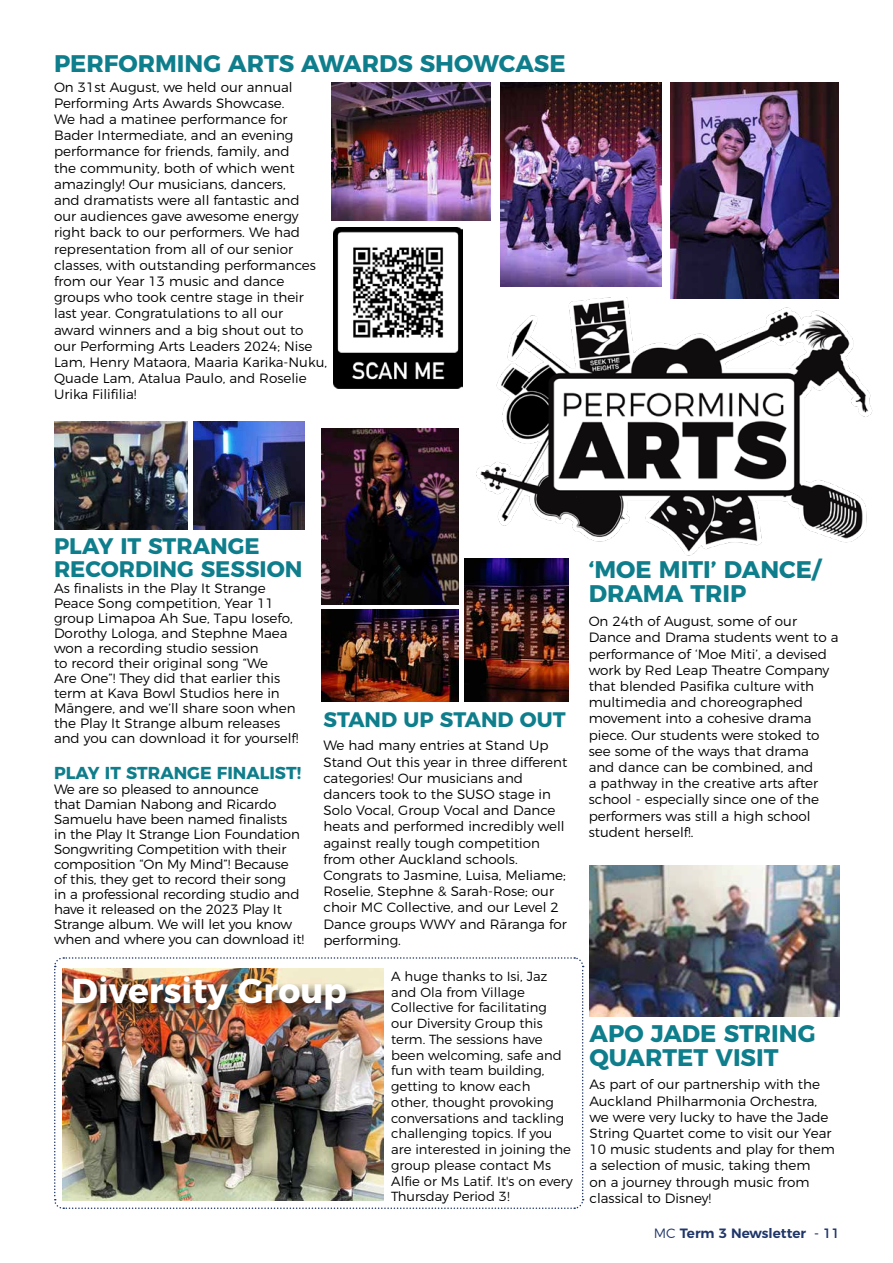
<style>
.page{position:relative;width:893px;height:1263px;background:#fff}
.page>*{position:absolute;margin:0;border:0;box-sizing:border-box;transform-origin:0 0}
.t1{font:700 34.5px "Montserrat";color:#fff}
.t2{font:700 24px/24px "Montserrat";color:#0f7e8c}
.t3{font:700 22.5px/22.5px "Montserrat";color:#0f7e8c}
.t4{font:700 21px "Montserrat";color:#0f7e8c}
.t5{font:700 17.25px "Montserrat";color:#0f7e8c}
.t6{font:300 13.5px/16.2px "Montserrat";color:#000}
.t7{font:600 13.5px "Montserrat";color:#20366a}
.t8{font:300 13.2px/15.8px "Montserrat";color:#000}
.s1{font-weight:300}
.s2{font-weight:400}
</style>
<div class="page">
<svg style="left:54px;top:957px;width:530px;height:252px"></svg>
<img style="left:501px;top:83px;width:160px;height:203px">
<img style="left:671px;top:83px;width:167px;height:215px">
<img style="left:332px;top:83px;width:159px;height:138px">
<img style="left:333px;top:227px;width:130px;height:161px">
<img style="left:63px;top:968px;width:320px;height:232px">
<div style="left:72px;top:974px;width:288px;height:49px;background:#000;opacity:.75"></div>
<img style="left:54px;top:421px;width:134px;height:108px">
<img style="left:193px;top:421px;width:111px;height:108px">
<img style="left:321px;top:428px;width:138px;height:177px">
<img style="left:321px;top:610px;width:138px;height:92px">
<img style="left:465px;top:559px;width:103px;height:143px">
<img style="left:589px;top:866px;width:251px;height:151px">
<img style="left:476px;top:298px;width:397px;height:261px">
<h2 class="t2" style="left:54px;top:49px;width:513px">PERFORMING ARTS AWARDS SHOWCASE</h2>
<p class="t6" style="left:54px;top:77px;width:275px">On 31st August, we held our annual Performing Arts Awards Showcase.<br>We had a matinee performance for Bader Intermediate, and an evening performance for friends, family, and<br>the community, both of which went amazingly! Our musicians, dancers,<br>and dramatists were all fantastic and<br>our audiences gave awesome energy right back to our performers. We had representation from all of our senior classes, with outstanding performances from our Year 13 music and dance groups who took centre stage in their last year. Congratulations to all our award winners and a big shout out to our Performing Arts Leaders 2024; Nise Lam, Henry Mataora, Maaria Karika-Nuku, Quade Lam, Atalua Paulo, and Roselie Urika Filifilia!</p>
<h3 class="t3" style="left:54px;top:533px;width:250px">PLAY IT STRANGE<br>RECORDING SESSION</h3>
<p class="t6" style="left:54px;top:580px;width:246px;line-height:15px">As finalists in the Play It Strange Peace Song competition, Year 11 group Limapoa Ah Sue, Tapu Iosefo, Dorothy Lologa, and Stephne Maea won a recording studio session<br>to record their original song “We<br>Are One”! They did that earlier this term at Kava Bowl Studios here in Māngere, and we’ll share soon when the Play It Strange album releases and you can download it for yourself!</p>
<h3 class="t4" style="left:323px;top:702px;width:244px">STAND UP STAND OUT</h3>
<p class="t6" style="left:323px;top:736px;width:245px">We had many entries at Stand Up<br>Stand Out this year in three different categories! Our musicians and dancers took to the SUSO stage in<br>Solo Vocal, Group Vocal and Dance heats and performed incredibly well against really tough competition from other Auckland schools.<br>Congrats to Jasmine, Luisa, Meliame;<br>Roselie, Stephne &amp; Sarah-Rose; our choir MC Collective, and our Level 2<br>Dance groups WWY and Rāranga for performing.</p>
<p class="t5" style="left:54px;top:759px;width:249px">PLAY IT STRANGE FINALIST!</p>
<p class="t6" style="left:54px;top:781px;width:252px;line-height:15px">We are so pleased to announce<br>that Damian Nabong and Ricardo Samuelu have been named finalists<br>in the Play It Strange Lion Foundation Songwriting Competition with their composition “On My Mind”! Because of this, they get to record their song<br>in a professional recording studio and have it released on the 2023 Play It Strange album. We will let you know when and where you can download it!</p>
<h1 class="t1" style="left:72px;top:962px;width:277px">Diversity Group</h1>
<p class="t8" style="left:391px;top:967px;width:183px">A huge thanks to Isi, Jaz and Ola from Village<br>Collective for facilitating<br>our Diversity Group this term. The sessions have been welcoming, safe and fun with team building, getting to know each<br>other, thought provoking conversations and tackling challenging topics. If you are interested in joining the group please contact Ms<br>Alfie or Ms Latif. It's on every<br>Thursday Period 3!</p>
<h2 class="t2" style="left:589px;top:556px;width:233px">‘MOE MITI’ DANCE/<br>DRAMA TRIP</h2>
<p class="t6" style="left:589px;top:612px;width:251px">On 24th of August, some of our<br>Dance and Drama students went to a performance of ‘Moe Miti’, a devised work by Red Leap Theatre Company that blended Pasifika culture with multimedia and choreographed movement into a cohesive drama piece. Our students were stoked to see some of the ways that drama<br>and dance can be combined, and<br>a pathway in the creative arts after school - especially since one of the performers was still a high school student herself!.</p>
<h2 class="t2" style="left:589px;top:1019px;width:228px">APO JADE STRING<br>QUARTET VISIT</h2>
<p class="t6" style="left:589px;top:1075px;width:247px">As part of our partnership with the<br>Auckland Philharmonia Orchestra, we were very lucky to have the Jade<br>String Quartet come to visit our Year<br>10 music students and play for them a selection of music, taking them<br>on a journey through music from classical to Disney!</p>
<p class="t7" style="left:654px;top:1222px;width:188px"><span class="s1">MC</span> Term 3 Newsletter <span class="s2">- 11</span></p>
</div>
